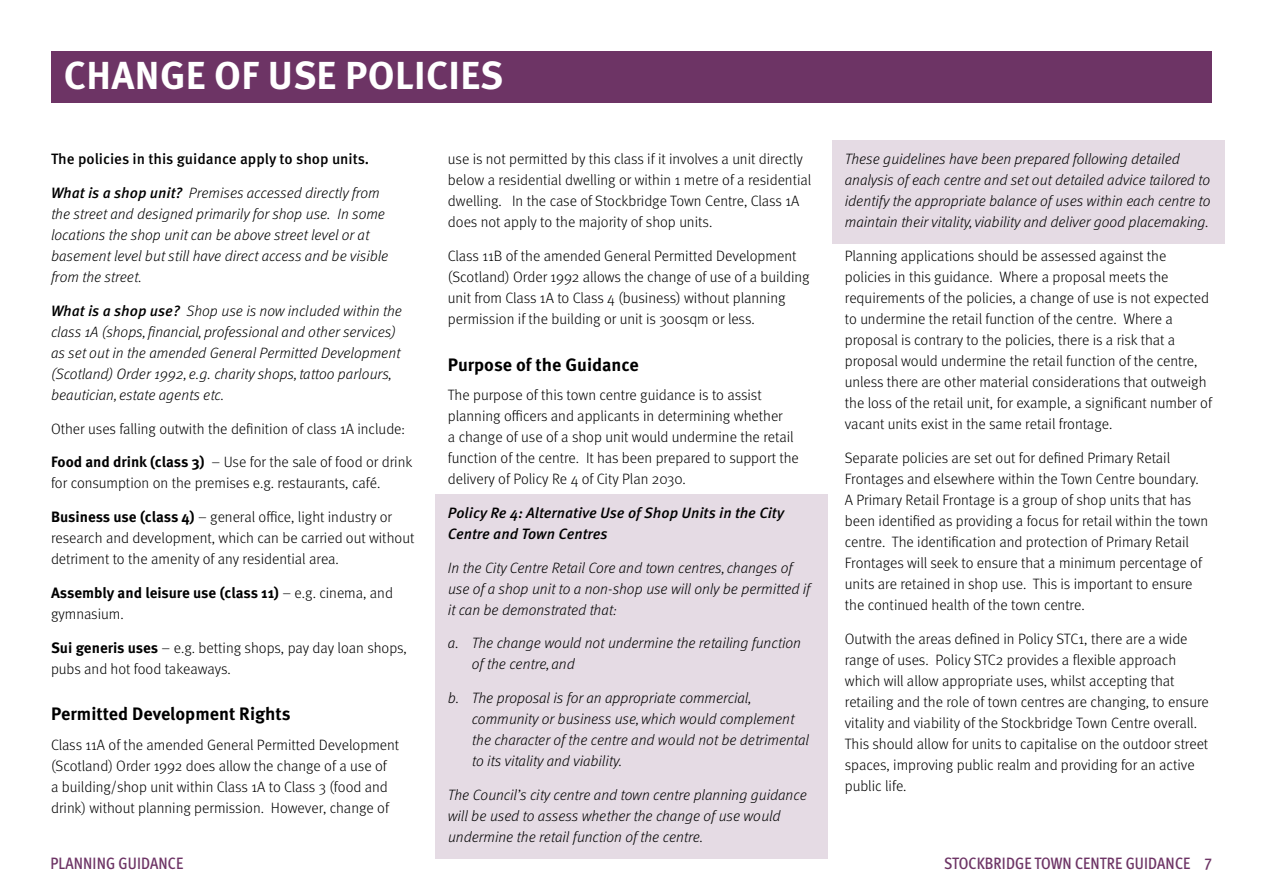
<style>
.page{position:relative;width:1263px;height:893px;background:#fff}
.page>*{position:absolute;margin:0;border:0;box-sizing:border-box;transform-origin:0 0}
.t1{font:700 39px "Meta Pro";letter-spacing:.01em;color:#fff}
.t2{font:700 18px "Meta Pro";color:#000}
.t3{font:500 condensed 16.5px "Meta Pro";letter-spacing:.01em;color:#6d3465}
.t4{font:300 15px/21px "Meta Pro";color:#000}
.t5{font:italic 300 15px/21px "Meta Pro";color:#000}
.t6{font:italic 500 15px/21px "Meta Pro";color:#000}
.t7{font:700 15px/21px "Meta Pro";letter-spacing:-.005em;color:#000}
.t8{font:500 15px "Meta Pro";color:#000}
.s1{font-weight:500}
.s2{font-weight:700}
.s3{font-weight:300}
</style>
<div class="page">
<div style="left:435px;top:549px;width:393px;height:82px;background:#e5dbe4"></div>
<div style="left:435px;top:679px;width:393px;height:104px;background:#e5dbe4"></div>
<div style="left:435px;top:776px;width:393px;height:82px;background:#e5dbe4"></div>
<div style="left:832px;top:140px;width:393px;height:104px;background:#e5dbe4"></div>
<div style="left:435px;top:624px;width:393px;height:62px;background:#e5dbe4"></div>
<div style="left:435px;top:494px;width:393px;height:61px;background:#e5dbe4"></div>
<div style="left:51px;top:51px;width:1161px;height:52px;background:#6d3465"></div>
<h2 class="t1" style="left:64px;top:45px;width:441px">CHANGE OF USE POLICIES</h2>
<p class="t8" style="left:51px;top:148px;width:320px">The policies in this guidance apply to shop units.</p>
<p class="t5" style="left:51px;top:182px;width:339px"><span class="s1">What is a shop unit?</span> Premises accessed directly from the street and designed primarily for shop use. In some locations the shop unit can be above street level or at basement level but still have direct access and be visible from the street.</p>
<p class="t5" style="left:51px;top:299px;width:352px"><span class="s1">What is a shop use?</span> Shop use is now included within the class 1A (shops, fnancial, professional and other services) as set out in the amended General Permitted Development (Scotland) Order 1992, e.g. charity shops, tattoo parlours, beautician, estate agents etc.</p>
<p class="t4" style="left:51px;top:417px;width:355px">Other uses falling outwith the defnition of class 1A include:</p>
<p class="t4" style="left:51px;top:451px;width:363px"><span class="s2">Food and drink (class 3)</span> – Use for the sale of food or drink for consumption on the premises e.g. restaurants, café.</p>
<p class="t4" style="left:51px;top:506px;width:365px"><span class="s2">Business use (class 4)</span> – general ofce, light industry or research and development, which can be carried out without detriment to the amenity of any residential area.</p>
<h5 class="t7" style="left:51px;top:581px;width:343px">Assembly and leisure use (class 11) <span class="s3">– e.g. cinema, and gymnasium.</span></h5>
<p class="t4" style="left:51px;top:636px;width:357px"><span class="s2">Sui generis uses</span> – e.g. betting shops, pay day loan shops, pubs and hot food takeaways.</p>
<h3 class="t2" style="left:51px;top:700px;width:241px">Permitted Development Rights</h3>
<p class="t4" style="left:51px;top:733px;width:350px">Class 11A of the amended General Permitted Development (Scotland) Order 1992 does allow the change of a use of<br>a building/shop unit within Class 1A to Class 3 (food and drink) without planning permission. However, change of</p>
<p class="t4" style="left:448px;top:148px;width:365px">use is not permitted by this class if it involves a unit directly below a residential dwelling or within 1 metre of a residential dwelling. In the case of Stockbridge Town Centre, Class 1A does not apply to the majority of shop units.</p>
<p class="t4" style="left:448px;top:245px;width:363px">Class 11B of the amended General Permitted Development (Scotland) Order 1992 allows the change of use of a building unit from Class 1A to Class 4 (business) without planning permission if the building or unit is 300sqm or less.</p>
<h3 class="t2" style="left:448px;top:350px;width:192px">Purpose of the Guidance</h3>
<p class="t4" style="left:448px;top:384px;width:352px">The purpose of this town centre guidance is to assist planning ofcers and applicants in determining whether<br>a change of use of a shop unit would undermine the retail function of the centre. It has been prepared to support the delivery of Policy Re 4 of City Plan 2030.</p>
<p class="t6" style="left:448px;top:501px;width:338px">Policy Re 4: Alternative Use of Shop Units in the City<br>Centre and Town Centres</p>
<p class="t5" style="left:448px;top:556px;width:366px">In the City Centre Retail Core and town centres, changes of use ofa shop unit to a non-shop use will only be permitted if it can be demonstrated that:</p>
<p class="t5" style="left:472px;top:632px;width:330px;text-indent:-24px">a. The change would not undermine the retailing function ofthe centre, and</p>
<p class="t5" style="left:472px;top:687px;width:339px;text-indent:-24px">b. The proposal is for an appropriate commercial, community or business use, which would complement the character ofthe centre and would not be detrimental to its vitality and viability.</p>
<p class="t5" style="left:448px;top:783px;width:360px">The Council’s city centre and town centre planning guidance will be used to assess whether the change ofuse would undermine the retail function ofthe centre.</p>
<p class="t5" style="left:845px;top:148px;width:367px">These guidelines have been prepared following detailed analysis ofeach centre and set out detailed advice tailored to identify the appropriate balance ofuses within each centre to maintain their vitality, viability and deliver good placemaking.</p>
<p class="t4" style="left:845px;top:245px;width:369px">Planning applications should be assessed against the policies in this guidance. Where a proposal meets the requirements of the policies, a change of use is not expected to undermine the retail function of the centre. Where a proposal is contrary to the policies, there is a risk that a proposal would undermine the retail function of the centre, unless there are other material considerations that outweigh the loss of the retail unit, for example, a signifcant number of vacant units exist in the same retail frontage.</p>
<p class="t4" style="left:845px;top:446px;width:365px">Separate policies are set out for defned Primary Retail Frontages and elsewhere within the Town Centre boundary.<br>A Primary Retail Frontage is a group of shop units that has been identifed as providing a focus for retail within the town centre. The identifcation and protection of Primary Retail Frontages will seek to ensure that a minimum percentage of units are retained in shop use. This is important to ensure the continued health of the town centre.</p>
<p class="t4" style="left:845px;top:627px;width:365px">Outwith the areas defned in Policy STC1, there are a wide range of uses. Policy STC2 provides a flexible approach which will allow appropriate uses, whilst accepting that retailing and the role of town centres are changing, to ensure vitality and viability of the Stockbridge Town Centre overall.<br>This should allow for units to capitalise on the outdoor street spaces, improving public realm and providing for an active public life.</p>
<p class="t3" style="left:50px;top:850px;width:134px">PLANNING GUIDANCE</p>
<p class="t3" style="left:944px;top:850px;width:269px">STOCKBRIDGE TOWN CENTRE GUIDANCE 7</p>
</div>
